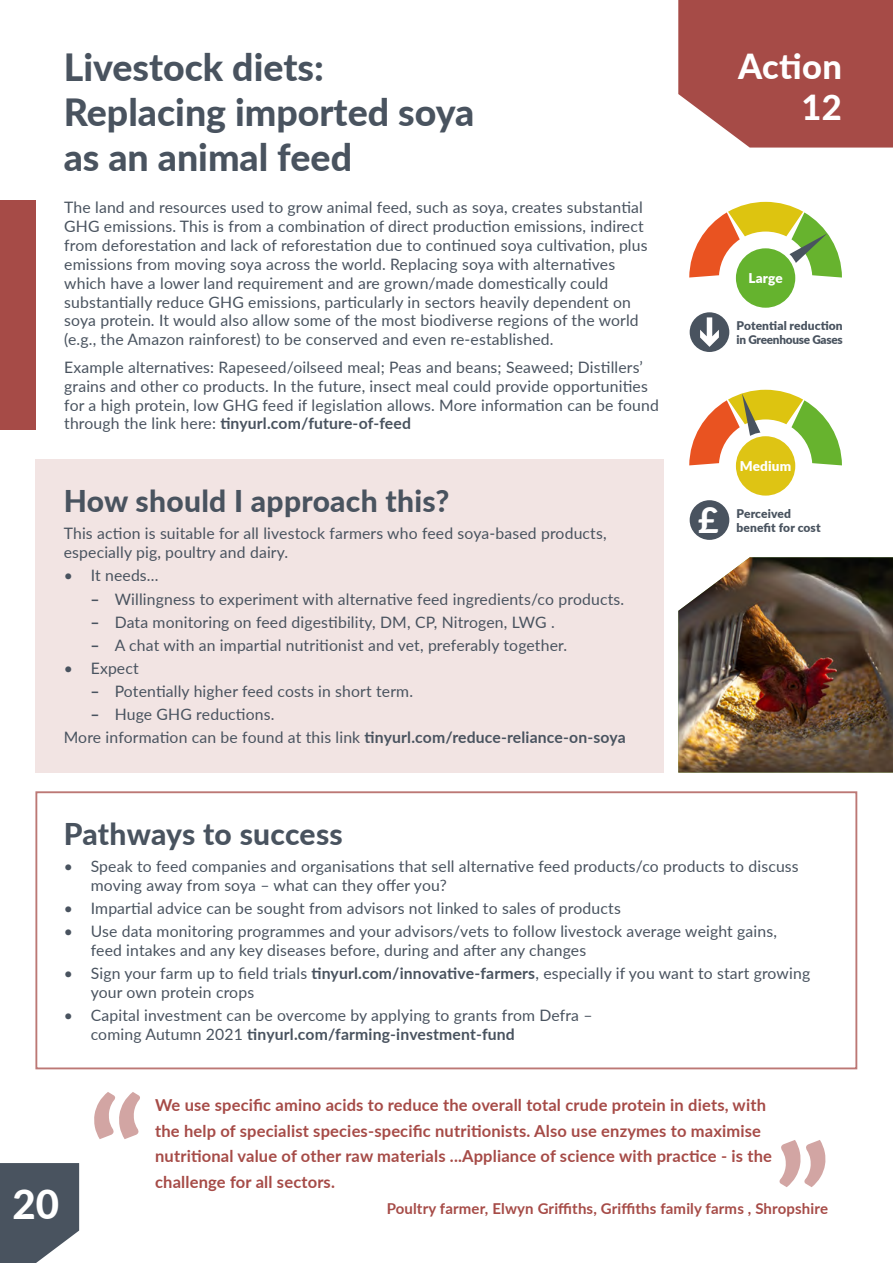
<style>
.page{position:relative;width:893px;height:1263px;background:#fff}
.page>*{position:absolute;margin:0;border:0;box-sizing:border-box;transform-origin:0 0}
.t1{font:700 150px "Lato";color:#d2a5a3}
.t2{font:800 40.2px "Lato";color:#fff}
.t3{font:800 37.5px/45px "Lato";color:#49535f}
.t4{font:800 35.25px "Lato";color:#fff}
.t5{font:800 34.5px/41.4px "Lato";letter-spacing:.01em;color:#fff;text-align:right}
.t6{font:800 30px "Lato";letter-spacing:.01em;color:#49535f}
.t7{font:700 16.5px/25.5px "Lato";letter-spacing:.01em;color:#a64b47}
.t8{font:15.75px/18.9px "Lato";letter-spacing:.01em;color:#49535f}
.t9{font:700 15px "Lato";letter-spacing:.01em;color:#a64b47}
.t10{font:900 13.5px "Lato";letter-spacing:.01em;color:#fff}
.t11{font:900 12px/14.4px "Lato";letter-spacing:-.02em;color:#49535f}
.t12{font:900 12px "Lato";color:#49535f}
.s1{font-weight:700}
.s2{font-weight:800}
</style>
<div class="page">
<svg style="left:0;top:1163px;width:79px;height:100px"></svg>
<div style="left:35px;top:459px;width:629px;height:313px;background:#f2e4e3"></div>
<div style="left:0;top:200px;width:35px;height:229px;background:#a64b47"></div>
<svg style="left:678px;top:0;width:215px;height:148px"></svg>
<img style="left:678px;top:557px;width:215px;height:215px">
<div style="left:35px;top:791px;width:822px;height:278px;border:2px solid #bc7875"></div>
<svg style="left:688px;top:311px;width:43px;height:42px"></svg>
<div style="left:687px;top:309px;width:45px;height:46px;border:3px solid #fff;border-radius:50%"></div>
<svg style="left:700px;top:317px;width:19px;height:30px"></svg>
<div style="left:688px;top:499px;width:43px;height:42px;background:#49535f;border-radius:50%"></div>
<div style="left:687px;top:497px;width:45px;height:46px;border:3px solid #fff;border-radius:50%"></div>
<svg style="left:689px;top:202px;width:153px;height:75px"></svg>
<div style="left:732px;top:244px;width:67px;height:68px;background:#fff;border-radius:50%"></div>
<div style="left:736px;top:248px;width:59px;height:60px;background:#65b32e;border-radius:50%"></div>
<svg style="left:689px;top:390px;width:153px;height:75px"></svg>
<div style="left:732px;top:432px;width:67px;height:68px;background:#fff;border-radius:50%"></div>
<div style="left:736px;top:436px;width:59px;height:60px;background:#dec414;border-radius:50%"></div>
<h3 class="t3" style="left:64px;top:43px;width:412px">Livestock diets:<br>Replacing imported soya as an animal feed</h3>
<p class="t8" style="left:64px;top:197px;width:585px">The land and resources used to grow animal feed, such as soya, creates substantial GHG emissions. This is from a combination of direct production emissions, indirect from deforestation and lack of reforestation due to continued soya cultivation, plus emissions from moving soya across the world. Replacing soya with alternatives which have a lower land requirement and are grown/made domestically could substantially reduce GHG emissions, particularly in sectors heavily dependent on soya protein. It would also allow some of the most biodiverse regions of the world (e.g., the Amazon rainforest) to be conserved and even re-established.</p>
<p class="t8" style="left:64px;top:357px;width:596px">Example alternatives: Rapeseed/oilseed meal; Peas and beans; Seaweed; Distillers’ grains and other co products. In the future, insect meal could provide opportunities for a high protein, low GHG feed if legislation allows. More information can be found through the link here: <span class="s1">tinyurl.com/future-of-feed</span></p>
<h3 class="t6" style="left:64px;top:479px;width:387px">How should I approach this?</h3>
<p class="t8" style="left:64px;top:523px;width:544px">This action is suitable for all livestock farmers who feed soya-based products, especially pig, poultry and dairy.</p>
<p class="t8" style="left:64px;top:565px;width:96px">• It needs...</p>
<p class="t8" style="left:90px;top:589px;width:535px"><span class="s2">–</span> Willingness to experiment with alternative feed ingredients/co products.</p>
<p class="t8" style="left:90px;top:612px;width:466px"><span class="s2">–</span> Data monitoring on feed digestibility, DM, CP, Nitrogen, LWG .</p>
<p class="t8" style="left:90px;top:635px;width:478px"><span class="s2">–</span> A chat with an impartial nutritionist and vet, preferably together.</p>
<p class="t8" style="left:64px;top:658px;width:77px">• Expect</p>
<p class="t8" style="left:90px;top:681px;width:324px"><span class="s2">–</span> Potentially higher feed costs in short term.</p>
<p class="t8" style="left:64px;top:702px;width:563px;line-height:23.1px;text-indent:27px"><span class="s2">–</span> Huge GHG reductions.<br>More information can be found at this link <span class="s1">tinyurl.com/reduce-reliance-on-soya</span></p>
<h3 class="t5" style="left:738px;top:44px;width:105px">Action<br>12</h3>
<p class="t10" style="left:748px;top:268px;width:36px">Large</p>
<p class="t11" style="left:737px;top:318px;width:108px">Potential reduction in Greenhouse Gases</p>
<h3 class="t4" style="left:698px;top:494px;width:22px">£</h3>
<p class="t10" style="left:740px;top:456px;width:53px">Medium</p>
<p class="t12" style="left:737px;top:504px;width:56px">Perceived</p>
<p class="t12" style="left:737px;top:519px;width:86px">benefit for cost</p>
<h3 class="t6" style="left:64px;top:811px;width:281px">Pathways to success</h3>
<p class="t8" style="left:91px;top:856px;width:709px;text-indent:-27px">• Speak to feed companies and organisations that sell alternative feed products/co products to discuss moving away from soya – what can they offer you?</p>
<p class="t8" style="left:64px;top:898px;width:558px">• Impartial advice can be sought from advisors not linked to sales of products</p>
<p class="t8" style="left:91px;top:921px;width:688px;text-indent:-27px">• Use data monitoring programmes and your advisors/vets to follow livestock average weight gains, feed intakes and any key diseases before, during and after any changes</p>
<p class="t8" style="left:91px;top:963px;width:721px;text-indent:-27px">• Sign your farm up to field trials <span class="s1">tinyurl.com/innovative-farmers</span>, especially if you want to start growing your own protein crops</p>
<p class="t8" style="left:91px;top:1005px;width:503px;text-indent:-27px">• Capital investment can be overcome by applying to grants from Defra – coming Autumn 2021 <span class="s1">tinyurl.com/farming-investment-fund</span></p>
<h2 class="t2" style="left:12px;top:1175px;width:48px">20</h2>
<h1 class="t1" style="left:88px;top:1044px;width:59px">“</h1>
<p class="t7" style="left:155px;top:1092px;width:618px">We use specific amino acids to reduce the overall total crude protein in diets, with the help of specialist species-specific nutritionists. Also use enzymes to maximise nutritional value of other raw materials ...Appliance of science with practice - is the challenge for all sectors.</p>
<h1 class="t1" style="left:773px;top:1090px;width:59px">”</h1>
<p class="t9" style="left:387px;top:1198px;width:443px">Poultry farmer, Elwyn Griffiths, Griffiths family farms , Shropshire</p>
</div>
